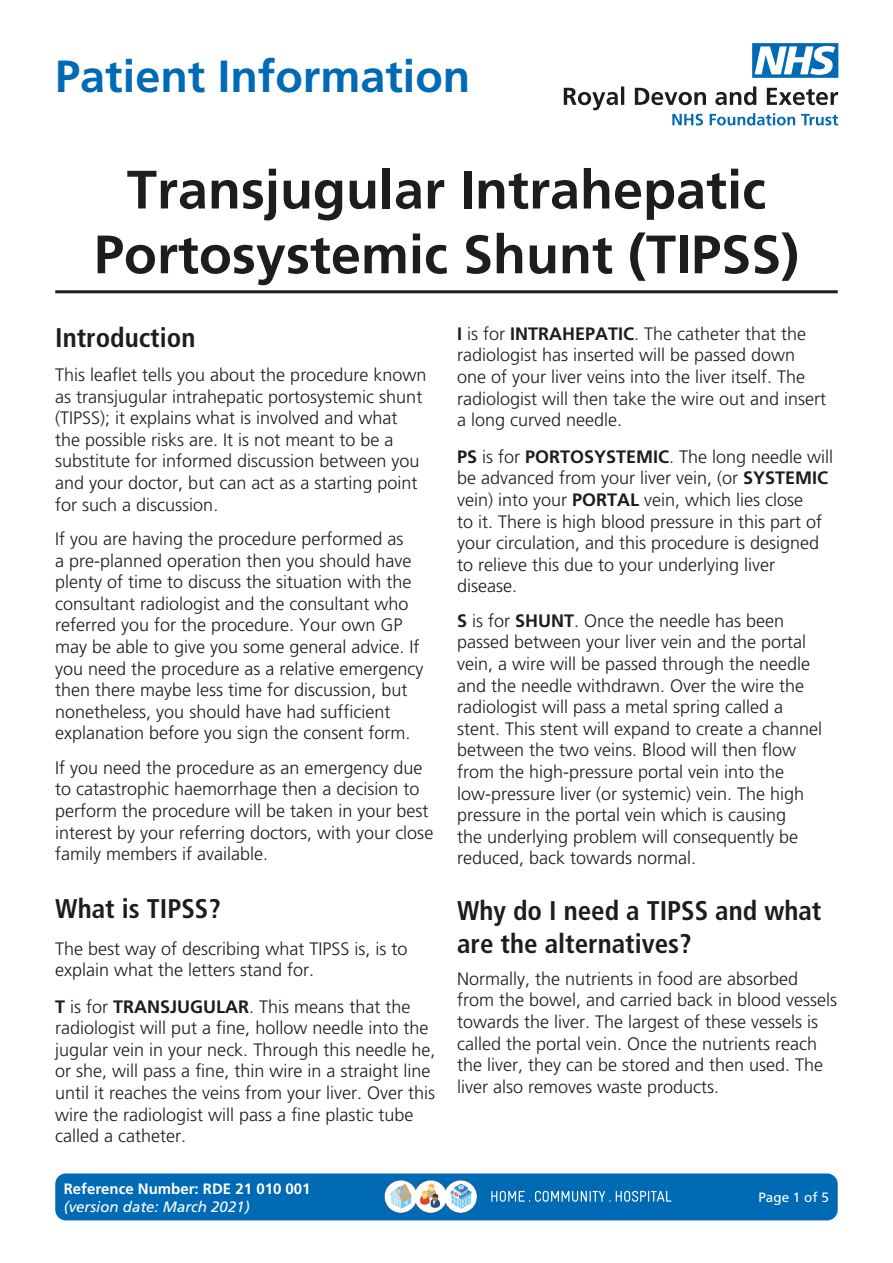
<style>
.page{position:relative;width:893px;height:1263px;background:#fff}
.page>*{position:absolute;margin:0;border:0;box-sizing:border-box;transform-origin:0 0}
.t1{font:700 54px/64.8px "Frutiger 65";color:#1d1d1b;text-align:center}
.t2{font:700 45px "Frutiger 65";color:#006ab5}
.t3{font:700 condensed 27px/32.4px "Frutiger 67";color:#1d1d1b}
.t4{font:300 18px/21.6px "Frutiger 45";color:#1d1d1b}
.t5{font:700 15px "Frutiger 65";color:#fff}
.t6{font:italic 15px "Frutiger 56";color:#fff}
.t7{font:13.5px "Frutiger 55 Roman";color:#fff}
.s1{font-family:"Frutiger 65";font-weight:700}
</style>
<div class="page">
<div style="left:55px;top:1173px;width:783px;height:47px;background:#006ab5;border-radius:11px"></div>
<svg style="left:384px;top:1180px;width:93px;height:33px;background:#acc4d4"></svg>
<svg style="left:491px;top:1191px;width:180px;height:11px"></svg>
<svg style="left:564px;top:86px;width:274px;height:39px"></svg>
<svg style="left:752px;top:43px;width:86px;height:35px"></svg>
<hr style="left:55px;top:290px;width:783px;height:3px;background:#1d1d1b">
<h2 class="t2" style="left:55px;top:50px;width:417px">Patient Information</h2>
<h1 class="t1" style="left:94px;top:157px;width:707px">Transjugular Intrahepatic<br>Portosystemic Shunt (TIPSS)</h1>
<h3 class="t3" style="left:55px;top:321px;width:142px">Introduction</h3>
<p class="t4" style="left:55px;top:364px;width:373px">This leaflet tells you about the procedure known as transjugular intrahepatic portosystemic shunt (TIPSS); it explains what is involved and what the possible risks are. It is not meant to be a substitute for informed discussion between you and your doctor, but can act as a starting point for such a discussion.</p>
<p class="t4" style="left:55px;top:528px;width:370px">If you are having the procedure performed as<br>a pre-planned operation then you should have plenty of time to discuss the situation with the consultant radiologist and the consultant who referred you for the procedure. Your own GP may be able to give you some general advice. If you need the procedure as a relative emergency then there maybe less time for discussion, but nonetheless, you should have had sufficient explanation before you sign the consent form.</p>
<p class="t4" style="left:55px;top:757px;width:380px">If you need the procedure as an emergency due to catastrophic haemorrhage then a decision to perform the procedure will be taken in your best interest by your referring doctors, with your close family members if available.</p>
<h3 class="t3" style="left:55px;top:892px;width:167px">What is TIPSS?</h3>
<p class="t4" style="left:55px;top:937px;width:354px">The best way of describing what TIPSS is, is to explain what the letters stand for.</p>
<p class="t4" style="left:55px;top:995px;width:382px"><span class="s1">T</span> is for <span class="s1">TRANSJUGULAR</span>. This means that the radiologist will put a fine, hollow needle into the jugular vein in your neck. Through this needle he, or she, will pass a fine, thin wire in a straight line until it reaches the veins from your liver. Over this wire the radiologist will pass a fine plastic tube called a catheter.</p>
<p class="t5" style="left:64px;top:1179px;width:248px">Reference Number: RDE 21 010 001</p>
<p class="t6" style="left:64px;top:1197px;width:187px">(version date: March 2021)</p>
<p class="t4" style="left:457px;top:323px;width:371px"><span class="s1">I</span> is for <span class="s1">INTRAHEPATIC</span>. The catheter that the radiologist has inserted will be passed down one of your liver veins into the liver itself. The radiologist will then take the wire out and insert a long curved needle.</p>
<p class="t4" style="left:457px;top:446px;width:378px"><span class="s1">PS</span> is for <span class="s1">PORTOSYSTEMIC</span>. The long needle will be advanced from your liver vein, (or <span class="s1">SYSTEMIC </span>vein) into your <span class="s1">PORTAL</span> vein, which lies close<br>to it. There is high blood pressure in this part of your circulation, and this procedure is designed to relieve this due to your underlying liver disease.</p>
<p class="t4" style="left:457px;top:610px;width:367px"><span class="s1">S</span> is for <span class="s1">SHUNT</span>. Once the needle has been passed between your liver vein and the portal vein, a wire will be passed through the needle and the needle withdrawn. Over the wire the radiologist will pass a metal spring called a stent. This stent will expand to create a channel between the two veins. Blood will then flow from the high-pressure portal vein into the low-pressure liver (or systemic) vein. The high pressure in the portal vein which is causing<br>the underlying problem will consequently be reduced, back towards normal.</p>
<h3 class="t3" style="left:457px;top:895px;width:366px">Why do I need a TIPSS and what are the alternatives?</h3>
<p class="t4" style="left:457px;top:968px;width:382px">Normally, the nutrients in food are absorbed from the bowel, and carried back in blood vessels towards the liver. The largest of these vessels is called the portal vein. Once the nutrients reach the liver, they can be stored and then used. The liver also removes waste products.</p>
<p class="t7" style="left:758px;top:1189px;width:72px">Page 1 of 5</p>
</div>
